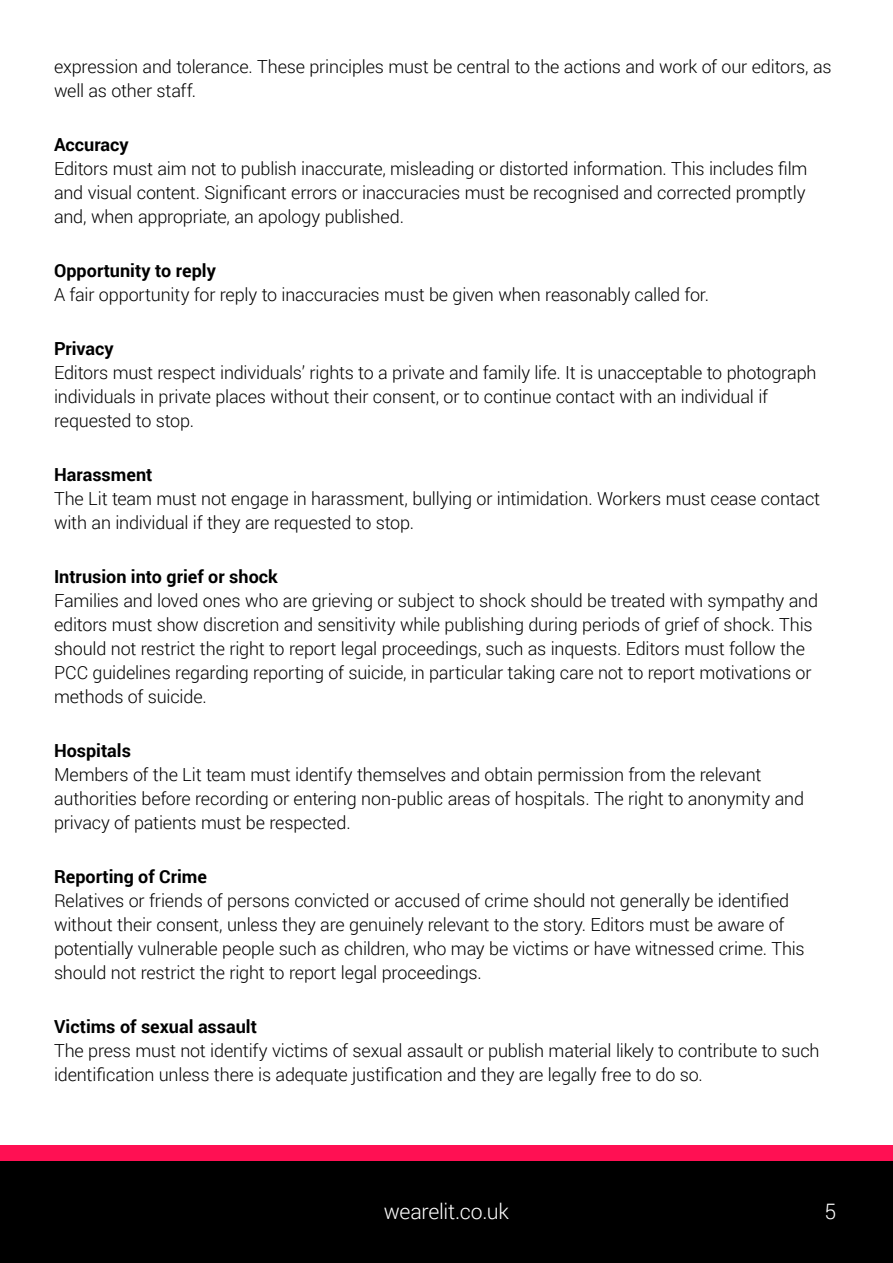
<style>
.page{position:relative;width:893px;height:1263px;background:#fff}
.page>*{position:absolute;margin:0;border:0;box-sizing:border-box;transform-origin:0 0}
.t1{font:300 21.3px "Roboto";letter-spacing:-.01em;color:#fff}
.t2{font:300 18px/24px "Roboto";letter-spacing:-.01em;color:#000}
.t3{font:700 18px "Roboto";color:#000}
</style>
<div class="page">
<div style="left:0;top:1160px;width:893px;height:103px;background:#000"></div>
<div style="left:0;top:1145px;width:893px;height:15px;background:#ff1053"></div>
<p class="t2" style="left:54px;top:54px;width:779px">expression and tolerance. These principles must be central to the actions and work of our editors, as well as other staff.</p>
<p class="t3" style="left:54px;top:132px;width:76px">Accuracy</p>
<p class="t2" style="left:54px;top:156px;width:755px;text-align:justify">Editors must aim not to publish inaccurate, misleading or distorted information. This includes film and visual content. Significant errors or inaccuracies must be recognised and corrected promptly and, when appropriate, an apology published.</p>
<p class="t3" style="left:54px;top:258px;width:163px">Opportunity to reply</p>
<p class="t2" style="left:54px;top:282px;width:657px">A fair opportunity for reply to inaccuracies must be given when reasonably called for.</p>
<p class="t3" style="left:54px;top:336px;width:61px">Privacy</p>
<p class="t2" style="left:54px;top:360px;width:764px">Editors must respect individuals’ rights to a private and family life. It is unacceptable to photograph individuals in private places without their consent, or to continue contact with an individual if requested to stop.</p>
<p class="t3" style="left:54px;top:462px;width:100px">Harassment</p>
<p class="t2" style="left:54px;top:486px;width:768px">The Lit team must not engage in harassment, bullying or intimidation. Workers must cease contact with an individual if they are requested to stop.</p>
<p class="t3" style="left:54px;top:564px;width:225px">Intrusion into grief or shock</p>
<p class="t2" style="left:54px;top:588px;width:766px">Families and loved ones who are grieving or subject to shock should be treated with sympathy and editors must show discretion and sensitivity while publishing during periods of grief of shock. This should not restrict the right to report legal proceedings, such as inquests. Editors must follow the PCC guidelines regarding reporting of suicide, in particular taking care not to report motivations or methods of suicide.</p>
<p class="t3" style="left:54px;top:738px;width:78px">Hospitals</p>
<p class="t2" style="left:54px;top:762px;width:751px">Members of the Lit team must identify themselves and obtain permission from the relevant authorities before recording or entering non-public areas of hospitals. The right to anonymity and privacy of patients must be respected.</p>
<p class="t3" style="left:54px;top:864px;width:154px">Reporting of Crime</p>
<p class="t2" style="left:54px;top:888px;width:752px">Relatives or friends of persons convicted or accused of crime should not generally be identified without their consent, unless they are genuinely relevant to the story. Editors must be aware of potentially vulnerable people such as children, who may be victims or have witnessed crime. This should not restrict the right to report legal proceedings.</p>
<p class="t3" style="left:54px;top:1014px;width:205px">Victims of sexual assault</p>
<p class="t2" style="left:54px;top:1038px;width:767px">The press must not identify victims of sexual assault or publish material likely to contribute to such identification unless there is adequate justification and they are legally free to do so.</p>
<p class="t1" style="left:384px;top:1197px;width:126px">wearelit.co.uk</p>
<p class="t1" style="left:824px;top:1197px;width:13px">5</p>
</div>
